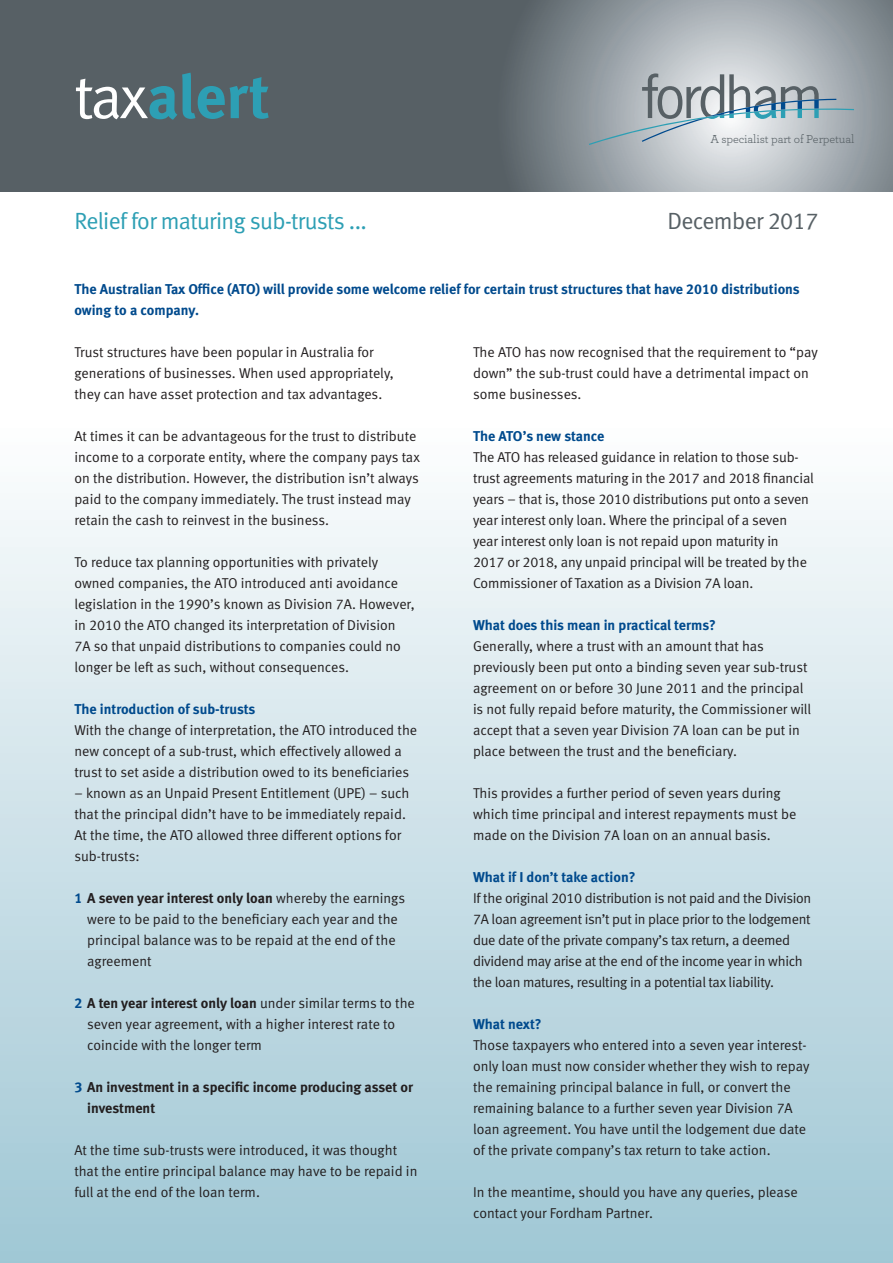
<style>
.page{position:relative;width:893px;height:1263px;background:#fff}
.page>*{position:absolute;margin:0;border:0;box-sizing:border-box;transform-origin:0 0}
.t1{font:61.5px "Meta Bold LF";color:#2d9fb4}
.t2{font:23.4px "Meta Normal LF";letter-spacing:-.025em;color:#2d9fb4}
.t3{font:23.4px "Meta Normal LF";letter-spacing:-.025em;color:#576065}
.t4{font:14.25px/21px "Meta Normal LF";color:#231f20}
.t5{font:14.25px/21px "Meta Normal LF";letter-spacing:-.02em;color:#231f20}
.t6{font:14.25px/21px "Meta Bold LF";color:#004a8d}
.t7{font:14.25px/21px "Meta Bold LF";color:#231f20}
.t8{font:12.15px "Archer";letter-spacing:-.01em;color:#576065}
.s1{font-family:"Meta Normal LF";color:#fff}
.s2{font-family:"Meta Bold LF";color:#004a8d}
.s3{font-family:"Meta Bold LF"}
.s4{color:#004a8d}
</style>
<div class="page">
<div style="left:0;top:0;width:893px;height:193px;background:#576065"></div>
<svg style="left:497px;top:0;width:396px;height:193px;background:#969ea3"></svg>
<div style="left:0;top:421px;width:893px;height:842px;background:linear-gradient(to bottom,#fdfdfe,#9ec6d4)"></div>
<svg style="left:589px;top:73px;width:265px;height:72px;background:#afb9bf"></svg>
<p class="t1" style="left:74px;top:58px;width:197px"><span class="s1">tax</span>alert</p>
<p class="t8" style="left:710px;top:130px;width:145px">A specialist part of Perpetual</p>
<p class="t2" style="left:74px;top:207px;width:294px">Relief for maturing sub-trusts ...</p>
<p class="t3" style="left:667px;top:207px;width:153px">December 2017</p>
<p class="t6" style="left:74px;top:278px;width:727px">The Australian Tax Office (ATO) will provide some welcome relief for certain trust structures that have 2010 distributions owing to a company.</p>
<p class="t4" style="left:473px;top:341px;width:346px">The ATO has now recognised that the requirement to “pay down” the sub-trust could have a detrimental impact on some businesses.</p>
<p class="t6" style="left:473px;top:425px;width:133px">The ATO’s new stance</p>
<p class="t4" style="left:473px;top:446px;width:342px">The ATO has released guidance in relation to those sub&shy;trust agreements maturing in the 2017 and 2018 financial years – that is, those 2010 distributions put onto a seven year interest only loan. Where the principal of a seven year interest only loan is not repaid upon maturity in<br>2017 or 2018, any unpaid principal will be treated by the Commissioner of Taxation as a Division 7A loan.</p>
<p class="t6" style="left:473px;top:614px;width:244px">What does this mean in practical terms?</p>
<p class="t4" style="left:473px;top:635px;width:340px">Generally, where a trust with an amount that has previously been put onto a binding seven year sub-trust agreement on or before 30 June 2011 and the principal is not fully repaid before maturity, the Commissioner will accept that a seven year Division 7A loan can be put in place between the trust and the beneficiary.</p>
<p class="t4" style="left:473px;top:782px;width:325px">This provides a further period of seven years during which time principal and interest repayments must be made on the Division 7A loan on an annual basis.</p>
<p class="t6" style="left:473px;top:866px;width:164px">What if I don’t take action?</p>
<p class="t5" style="left:473px;top:887px;width:340px">If the original 2010 distribution is not paid and the Division 7A loan agreement isn’t put in place prior to the lodgement due date of the private company’s tax return, a deemed dividend may arise at the end of the income year in which the loan matures, resulting in a potential tax liability.</p>
<p class="t6" style="left:473px;top:1013px;width:70px">What next?</p>
<p class="t4" style="left:473px;top:1034px;width:338px">Those taxpayers who entered into a seven year interest&shy;only loan must now consider whether they wish to repay the remaining principal balance in full, or convert the remaining balance to a further seven year Division 7A loan agreement. You have until the lodgement due date of the private company’s tax return to take action.</p>
<p class="t4" style="left:473px;top:1181px;width:326px">In the meantime, should you have any queries, please contact your Fordham Partner.</p>
<p class="t4" style="left:74px;top:341px;width:321px">Trust structures have been popular in Australia for generations of businesses. When used appropriately, they can have asset protection and tax advantages.</p>
<p class="t4" style="left:74px;top:425px;width:347px">At times it can be advantageous for the trust to distribute income to a corporate entity, where the company pays tax on the distribution. However, the distribution isn’t always paid to the company immediately. The trust instead may retain the cash to reinvest in the business.</p>
<p class="t4" style="left:74px;top:551px;width:342px">To reduce tax planning opportunities with privately owned companies, the ATO introduced anti avoidance legislation in the 1990’s known as Division 7A. However, in 2010 the ATO changed its interpretation of Division 7A so that unpaid distributions to companies could no longer be left as such, without consequences.</p>
<p class="t6" style="left:74px;top:698px;width:183px">The introduction of sub-trusts</p>
<p class="t4" style="left:74px;top:719px;width:344px">With the change of interpretation, the ATO introduced the new concept of a sub-trust, which effectively allowed a trust to set aside a distribution owed to its beneficiaries</p>
<p class="t4" style="left:74px;top:782px;width:336px">– known as an Unpaid Present Entitlement (UPE) – such that the principal didn’t have to be immediately repaid.<br>At the time, the ATO allowed three different options for sub-trusts:</p>
<p class="t4" style="left:87px;top:887px;width:319px;text-indent:-13px"><span class="s2">1</span> <span class="s3">A seven year interest only loan</span> whereby the earnings were to be paid to the beneficiary each year and the principal balance was to be repaid at the end of the agreement</p>
<p class="t4" style="left:87px;top:992px;width:329px;text-indent:-13px"><span class="s2">2</span> <span class="s3">A ten year interest only loan</span> under similar terms to the seven year agreement, with a higher interest rate to coincide with the longer term</p>
<p class="t7" style="left:87px;top:1076px;width:327px;text-indent:-13px"><span class="s4">3</span> An investment in a specific income producing asset or investment</p>
<p class="t4" style="left:74px;top:1139px;width:345px">At the time sub-trusts were introduced, it was thought that the entire principal balance may have to be repaid in full at the end of the loan term.</p>
</div>
